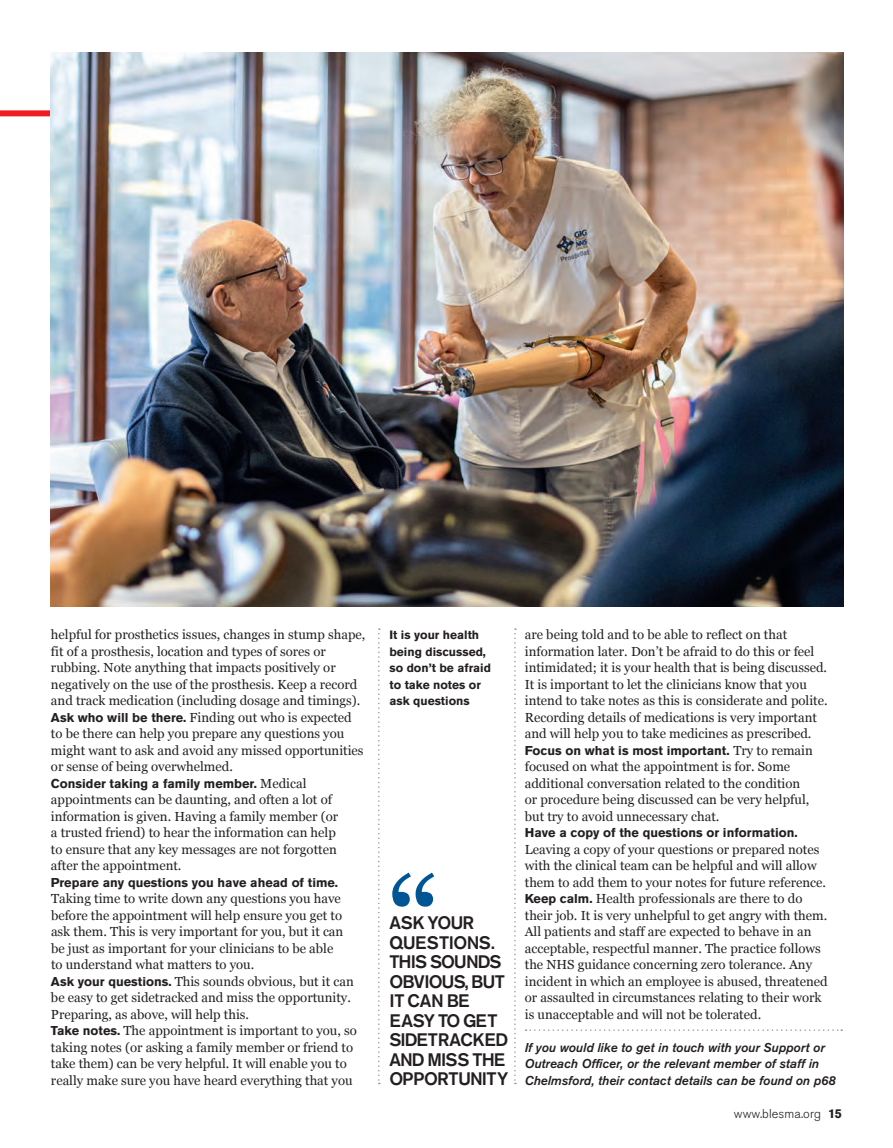
<style>
.page{position:relative;width:893px;height:1148px;background:#fff}
.page>*{position:absolute;margin:0;border:0;box-sizing:border-box;transform-origin:0 0}
.t1{font:129px "Georgia";color:#005595}
.t2{font:500 18px/19.5px "Akzidenz Grotesk Std";letter-spacing:-.055em;color:#231f20}
.t3{font:13.2px/16.5px "Georgia";color:#231f20}
.t4{font:700 12.75px "Akzidenz Grotesk Std";color:#231f20}
.t5{font:italic 12.75px/16.5px "Akzidenz Grotesk BQ Med";color:#231f20}
.t6{font:300 12.75px "Akzidenz Grotesk Std";letter-spacing:.01em;color:#231f20}
.t7{font:700 12px/16.5px "Akzidenz Grotesk BQ";color:#231f20}
.s1{font-family:"Akzidenz Grotesk Std";font-weight:700;font-size:12.75px}
.s2{font-family:"Georgia";font-weight:400;font-size:13.2px}
.s3{font-weight:700}
</style>
<div class="page">
<div style="left:0;top:110px;width:841px;height:6px;background:#ee1d23"></div>
<svg style="left:378px;top:628px;width:2px;height:456px"></svg>
<svg style="left:514px;top:628px;width:2px;height:456px"></svg>
<svg style="left:525px;top:1029px;width:317px;height:2px"></svg>
<img style="left:51px;top:52px;width:793px;height:554px">
<p class="t3" style="left:51px;top:626px;width:316px">helpful for prosthetics issues, changes in stump shape, fit of a prosthesis, location and types of sores or rubbing. Note anything that impacts positively or negatively on the use of the prosthesis. Keep a record and track medication (including dosage and timings).<br><span class="s1">Ask who will be there.</span> Finding out who is expected to be there can help you prepare any questions you might want to ask and avoid any missed opportunities or sense of being overwhelmed.</p>
<p class="t4" style="left:51px;top:776px;width:257px">Consider taking a family member. <span class="s2">Medical</span></p>
<p class="t3" style="left:51px;top:791px;width:289px">appointments can be daunting, and often a lot of information is given. Having a family member (or a trusted friend) to hear the information can help to ensure that any key messages are not forgotten after the appointment.</p>
<p class="t4" style="left:51px;top:875px;width:289px">Prepare any questions you have ahead of time.</p>
<p class="t3" style="left:51px;top:890px;width:307px">Taking time to write down any questions you have before the appointment will help ensure you get to ask them. This is very important for you, but it can be just as important for your clinicians to be able<br>to understand what matters to you.<br><span class="s1">Ask your questions.</span> This sounds obvious, but it can be easy to get sidetracked and miss the opportunity.<br>Preparing, as above, will help this.<br><span class="s1">Take notes.</span> The appointment is important to you, so taking notes (or asking a family member or friend to take them) can be very helpful. It will enable you to really make sure you have heard everything that you</p>
<p class="t7" style="left:389px;top:627px;width:103px">It is your health being discussed, so don’t be afraid to take notes or ask questions</p>
<h1 class="t1" style="left:387px;top:830px;width:54px">“</h1>
<h2 class="t2" style="left:389px;top:913px;width:120px">ASK YOUR<br>QUESTIONS.<br>THIS SOUNDS<br>OBVIOUS, BUT<br>IT CAN BE<br>EASY TO GET<br>SIDETRACKED<br>AND MISS THE<br>OPPORTUNITY</h2>
<p class="t3" style="left:525px;top:626px;width:304px">are being told and to be able to reflect on that information later. Don’t be afraid to do this or feel intimidated; it is your health that is being discussed.<br>It is important to let the clinicians know that you intend to take notes as this is considerate and polite.<br>Recording details of medications is very important and will help you to take medicines as prescribed.</p>
<p class="t4" style="left:525px;top:743px;width:290px">Focus on what is most important. <span class="s2">Try to remain</span></p>
<p class="t3" style="left:525px;top:758px;width:286px">focused on what the appointment is for. Some additional conversation related to the condition or procedure being discussed can be very helpful, but try to avoid unnecessary chat.</p>
<p class="t4" style="left:525px;top:825px;width:274px">Have a copy of the questions or information.</p>
<p class="t3" style="left:525px;top:840px;width:304px">Leaving a copy of your questions or prepared notes with the clinical team can be helpful and will allow them to add them to your notes for future reference.<br><span class="s1">Keep calm.</span> Health professionals are there to do their job. It is very unhelpful to get angry with them.<br>All patients and staff are expected to behave in an acceptable, respectful manner. The practice follows the NHS guidance concerning zero tolerance. Any incident in which an employee is abused, threatened or assaulted in circumstances relating to their work is unacceptable and will not be tolerated.</p>
<p class="t5" style="left:525px;top:1039px;width:312px">If you would like to get in touch with your Support or<br>Outreach Officer, or the relevant member of staff in<br>Chelmsford, their contact details can be found on p68</p>
<p class="t6" style="left:734px;top:1106px;width:110px">www.blesma.org <span class="s3">15</span></p>
</div>
